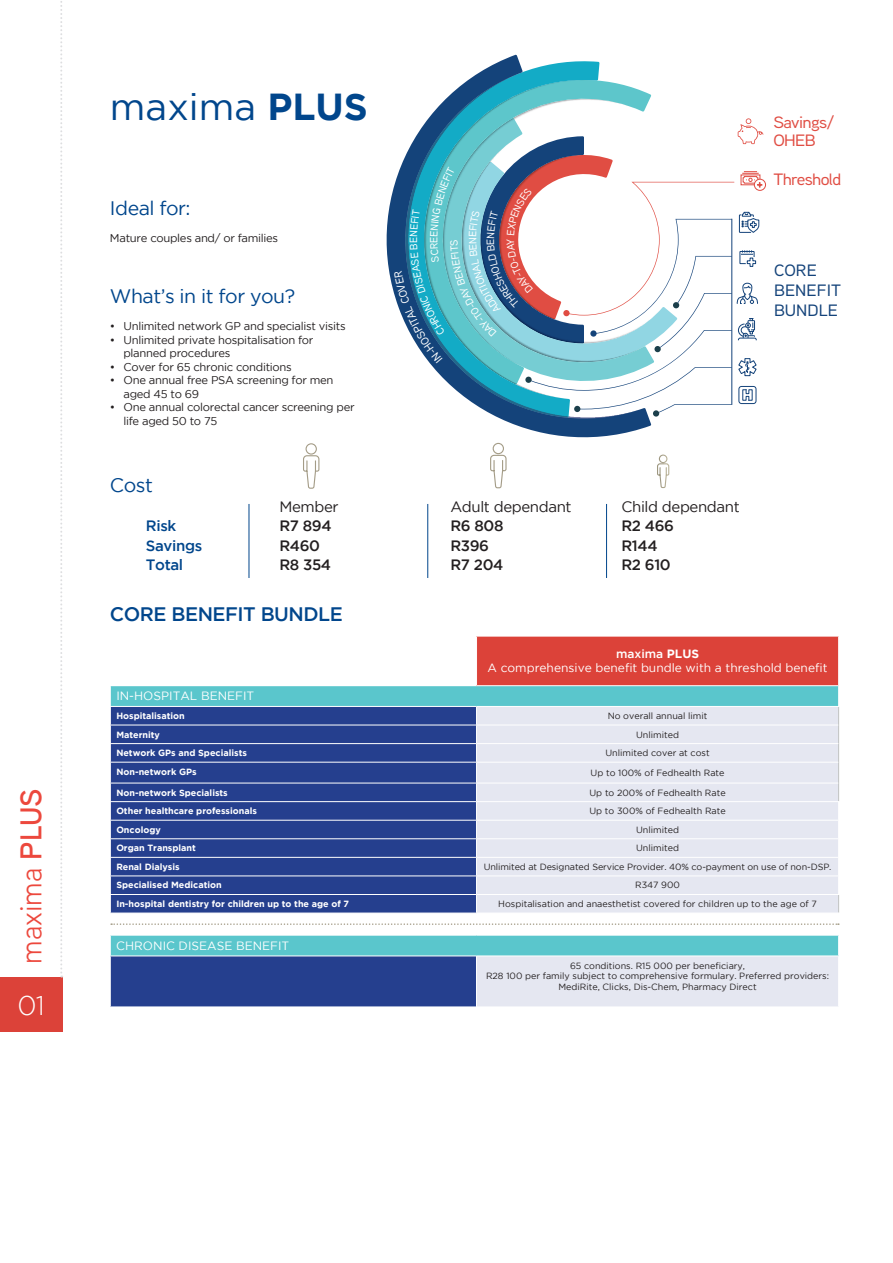
<style>
.page{position:relative;width:893px;height:1263px;background:#fff}
.page>*{position:absolute;margin:0;border:0;box-sizing:border-box;transform-origin:0 0}
.t1{font:37.5px "Gotham";color:#01468c}
.t2{font:30px "Aaux Next";color:#ec483d}
.t3{font:300 27px "Gotham";color:#fff}
.t4{font:19.5px "Gotham";letter-spacing:-.025em;color:#01468c}
.t5{font:500 19.5px "Gotham";letter-spacing:-.025em;color:#01468c}
.t6{font:500 16.5px/17.7px "Aaux Next";letter-spacing:-.035em;color:#e04d43;scale:1.07 1}
.t7{font:500 16.5px/19.8px "Aaux Next";color:#14437a;scale:1.07 1}
.t8{font:500 15px "Gotham";letter-spacing:-.025em;color:#231f20}
.t9{font:15px "Gotham";letter-spacing:-.025em;color:#231f20}
.t10{font:500 15px "Gotham";letter-spacing:-.025em;color:#01468c}
.t11{font:12px/14.4px "Gotham";color:#fff;text-align:center}
.t12{font:11.25px/13.5px "Gotham";letter-spacing:-.025em;color:#231f20}
.t13{font:500 10.5px "Aaux Next";color:#fff}
.t14{font:9px/10.8px "Gotham";color:#231f20;text-align:center}
.t15{font:700 9px "Gotham";color:#fff}
.s1{font-weight:600}
.s2{font-weight:700}
.s3{font-weight:500}
</style>
<div class="page">
<div style="left:0;top:977px;width:62px;height:55px;background:#dc4239"></div>
<svg style="left:60px;top:1px;width:2px;height:976px"></svg>
<hr style="left:249px;top:504px;width:1px;height:74px;background:#01468c">
<hr style="left:427px;top:504px;width:1px;height:74px;background:#01468c">
<hr style="left:606px;top:504px;width:1px;height:74px;background:#01468c">
<svg style="left:303px;top:443px;width:17px;height:46px"></svg>
<svg style="left:490px;top:462px;width:17px;height:27px"></svg>
<svg style="left:657px;top:454px;width:13px;height:34px"></svg>
<svg style="left:386px;top:55px;width:265px;height:407px"></svg>
<div style="left:653px;top:410px;width:6px;height:7px;background:#1b3f4b;border-radius:50%"></div>
<div style="left:754px;top:179px;width:12px;height:12px;border:1px solid #e04d43;border-radius:50%"></div>
<svg style="left:111px;top:923px;width:728px;height:2px"></svg>
<div style="left:476px;top:636px;width:363px;height:50px;background:#dc4239"></div>
<div style="left:110px;top:686px;width:729px;height:20px;background:#5ac6cc"></div>
<div style="left:111px;top:707px;width:365px;height:206px;background:#253f8e"></div>
<div style="left:477px;top:707px;width:361px;height:206px;background:#e5e7f1"></div>
<hr style="left:476px;top:636px;width:363px;height:1px;background:#fff">
<hr style="left:476px;top:636px;width:1px;height:49px;background:#fff">
<hr style="left:838px;top:636px;width:1px;height:49px;background:#fff">
<hr style="left:476px;top:685px;width:363px;height:1px;background:#fff">
<hr style="left:110px;top:725px;width:366px;height:1px;background:#fff">
<hr style="left:110px;top:743px;width:366px;height:1px;background:#fff">
<hr style="left:110px;top:762px;width:366px;height:1px;background:#fff">
<hr style="left:110px;top:783px;width:366px;height:1px;background:#fff">
<hr style="left:110px;top:801px;width:366px;height:1px;background:#fff">
<hr style="left:110px;top:820px;width:366px;height:1px;background:#fff">
<hr style="left:110px;top:838px;width:366px;height:1px;background:#fff">
<hr style="left:110px;top:857px;width:366px;height:1px;background:#fff">
<hr style="left:110px;top:875px;width:366px;height:1px;background:#fff">
<hr style="left:110px;top:894px;width:366px;height:1px;background:#fff">
<svg style="left:110px;top:686px;width:1px;height:227px"></svg>
<hr style="left:110px;top:706px;width:366px;height:1px;background:#fff">
<hr style="left:476px;top:725px;width:362px;height:1px;background:#fff">
<hr style="left:476px;top:743px;width:362px;height:1px;background:#fff">
<hr style="left:476px;top:762px;width:362px;height:1px;background:#fff">
<hr style="left:476px;top:783px;width:362px;height:1px;background:#fff">
<hr style="left:476px;top:801px;width:363px;height:1px;background:#fff">
<hr style="left:476px;top:820px;width:363px;height:1px;background:#fff">
<hr style="left:476px;top:838px;width:363px;height:1px;background:#fff">
<hr style="left:476px;top:857px;width:363px;height:1px;background:#fff">
<hr style="left:476px;top:875px;width:363px;height:1px;background:#fff">
<svg style="left:838px;top:686px;width:1px;height:227px"></svg>
<hr style="left:476px;top:894px;width:363px;height:1px;background:#fff">
<svg style="left:476px;top:724px;width:1px;height:189px"></svg>
<div style="left:110px;top:935px;width:729px;height:21px;background:#5ac6cc"></div>
<div style="left:110px;top:956px;width:366px;height:51px;background:#253f8e"></div>
<div style="left:476px;top:956px;width:363px;height:51px;background:#e5e7f1"></div>
<hr style="left:110px;top:935px;width:366px;height:1px;background:#fff">
<svg style="left:110px;top:935px;width:1px;height:20px"></svg>
<hr style="left:476px;top:935px;width:363px;height:1px;background:#fff">
<svg style="left:838px;top:935px;width:1px;height:20px"></svg>
<hr style="left:110px;top:955px;width:366px;height:1px;background:#fff">
<hr style="left:110px;top:956px;width:1px;height:50px;background:#fff">
<hr style="left:110px;top:1006px;width:366px;height:1px;background:#fff">
<hr style="left:476px;top:955px;width:363px;height:1px;background:#fff">
<hr style="left:476px;top:956px;width:1px;height:50px;background:#fff">
<hr style="left:476px;top:1006px;width:363px;height:1px;background:#fff">
<hr style="left:838px;top:956px;width:1px;height:50px;background:#fff">
<svg style="left:394px;top:118px;width:369px;height:296px"></svg>
<h2 class="t2" style="left:11px;top:964px;width:176px;rotate:-90deg">maxima <span class="s1">PLUS</span></h2>
<h3 class="t3" style="left:17px;top:990px;width:29px">01</h3>
<h1 class="t1" style="left:110px;top:86px;width:259px">maxima <span class="s2">PLUS</span></h1>
<h3 class="t4" style="left:110px;top:197px;width:82px">Ideal for:</h3>
<p class="t12" style="left:110px;top:231px;width:170px">Mature couples and/ or families</p>
<h3 class="t4" style="left:110px;top:285px;width:187px">What’s in it for you?</h3>
<p class="t12" style="left:110px;top:319px;width:237px">• Unlimited network GP and specialist visits</p>
<p class="t12" style="left:123px;top:333px;width:192px;text-indent:-14px">• Unlimited private hospitalisation for planned procedures</p>
<p class="t12" style="left:110px;top:360px;width:183px">• Cover for 65 chronic conditions</p>
<p class="t12" style="left:123px;top:373px;width:212px;text-indent:-14px">• One annual free PSA screening for men aged 45 to 69</p>
<p class="t12" style="left:123px;top:400px;width:233px;line-height:14.4px;text-indent:-14px">• One annual colorectal cancer screening per life aged 50 to 75</p>
<h3 class="t4" style="left:110px;top:474px;width:45px">Cost</h3>
<p class="t13" style="left:406px;top:243px;width:8px;rotate:-90deg">E</p>
<p class="t13" style="left:427px;top:243px;width:8px;rotate:-90deg">E</p>
<p class="t13" style="left:466px;top:244px;width:8px;rotate:-90deg">N</p>
<h3 class="t9" style="left:279px;top:498px;width:61px">Member</h3>
<h3 class="t9" style="left:450px;top:498px;width:123px">Adult dependant</h3>
<h3 class="t9" style="left:621px;top:498px;width:120px">Child dependant</h3>
<h3 class="t10" style="left:146px;top:517px;width:32px">Risk</h3>
<h3 class="t8" style="left:279px;top:517px;width:54px">R7 894</h3>
<h3 class="t8" style="left:450px;top:517px;width:55px">R6 808</h3>
<h3 class="t8" style="left:621px;top:517px;width:54px">R2 466</h3>
<h3 class="t10" style="left:146px;top:537px;width:58px">Savings</h3>
<h3 class="t8" style="left:279px;top:537px;width:42px">R460</h3>
<h3 class="t8" style="left:450px;top:537px;width:40px">R396</h3>
<h3 class="t8" style="left:621px;top:537px;width:38px">R144</h3>
<h3 class="t10" style="left:146px;top:556px;width:39px">Total</h3>
<h3 class="t8" style="left:279px;top:556px;width:53px">R8 354</h3>
<h3 class="t8" style="left:450px;top:556px;width:54px">R7 204</h3>
<h3 class="t8" style="left:621px;top:556px;width:51px">R2 610</h3>
<h3 class="t5" style="left:110px;top:603px;width:234px">CORE BENEFIT BUNDLE</h3>
<h3 class="t6" style="left:773px;top:113px;width:58px">Savings/<br>OHEB</h3>
<h3 class="t6" style="left:773px;top:170px;width:65px">Threshold</h3>
<h3 class="t7" style="left:774px;top:260px;width:64px">CORE<br>BENEFIT<br>BUNDLE</h3>
<h3 class="t11" style="left:488px;top:646px;width:341px"><span class="s3">maxima</span> <span class="s2">PLUS<br></span>A comprehensive benefit bundle with a threshold benefit</h3>
<h3 class="t11" style="left:116px;top:689px;width:140px">IN-HOSPITAL BENEFIT</h3>
<p class="t15" style="left:116px;top:711px;width:70px">Hospitalisation</p>
<p class="t14" style="left:608px;top:710px;width:101px">No overall annual limit</p>
<p class="t15" style="left:116px;top:729px;width:45px">Maternity</p>
<p class="t14" style="left:636px;top:729px;width:44px">Unlimited</p>
<p class="t15" style="left:116px;top:748px;width:132px">Network GPs and Specialists</p>
<p class="t14" style="left:605px;top:747px;width:106px">Unlimited cover at cost</p>
<p class="t15" style="left:116px;top:766px;width:82px">Non-network GPs</p>
<p class="t14" style="left:591px;top:767px;width:135px">Up to 100% of Fedhealth Rate</p>
<p class="t15" style="left:116px;top:787px;width:113px">Non-network Specialists</p>
<p class="t14" style="left:589px;top:787px;width:138px">Up to 200% of Fedhealth Rate</p>
<p class="t15" style="left:116px;top:806px;width:142px">Other healthcare professionals</p>
<p class="t14" style="left:589px;top:805px;width:138px">Up to 300% of Fedhealth Rate</p>
<p class="t15" style="left:116px;top:824px;width:46px">Oncology</p>
<p class="t14" style="left:636px;top:824px;width:44px">Unlimited</p>
<p class="t15" style="left:116px;top:843px;width:81px">Organ Transplant</p>
<p class="t14" style="left:636px;top:843px;width:44px">Unlimited</p>
<p class="t15" style="left:116px;top:861px;width:65px">Renal Dialysis</p>
<p class="t14" style="left:484px;top:861px;width:349px">Unlimited at Designated Service Provider. 40% co-payment on use of non-DSP.</p>
<p class="t15" style="left:116px;top:880px;width:107px">Specialised Medication</p>
<p class="t14" style="left:635px;top:880px;width:46px">R347 900</p>
<p class="t15" style="left:116px;top:899px;width:234px">In-hospital dentistry for children up to the age of 7</p>
<p class="t14" style="left:498px;top:898px;width:320px">Hospitalisation and anaesthetist covered for children up to the age of 7</p>
<h3 class="t11" style="left:116px;top:938px;width:175px">CHRONIC DISEASE BENEFIT</h3>
<p class="t14" style="left:486px;top:960px;width:344px">65 conditions. R15 000 per beneficiary,<br>R28 100 per family subject to comprehensive formulary. Preferred providers:<br>MediRite, Clicks, Dis-Chem, Pharmacy Direct</p>
</div>
